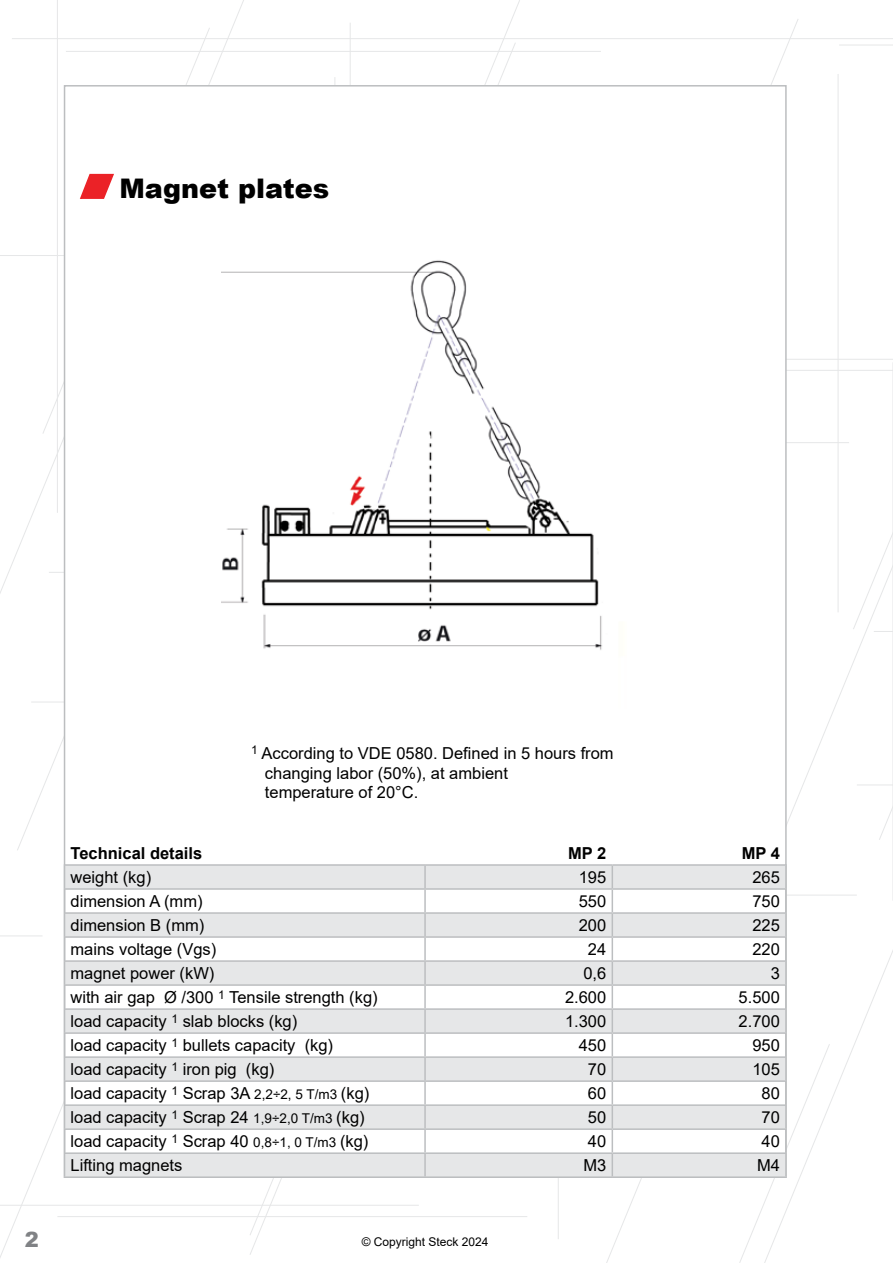
<style>
.page{position:relative;width:893px;height:1263px;background:#fff}
.page>*{position:absolute;margin:0;border:0;box-sizing:border-box;transform-origin:0 0}
.t1{font:900 27px "Arial";color:#000}
.t2{font:900 21px "Arial";color:#808285}
.t3{font:16.5px/19.8px "Arial";color:#000}
.t4{font:700 16.5px "Arial";color:#000}
.t5{font:12px "Arial";color:#000}
.s1{font-size:13.5px}
</style>
<div class="page">
<svg style="left:43px;top:28px;width:168px;height:407px"></svg>
<svg style="left:739px;top:1044px;width:91px;height:219px"></svg>
<svg style="left:250px;top:1178px;width:32px;height:77px"></svg>
<svg style="left:484px;top:0;width:36px;height:85px"></svg>
<svg style="left:17px;top:631px;width:47px;height:220px"></svg>
<hr style="left:12px;top:38px;width:881px;height:1px;background:#e6e7e8">
<hr style="left:66px;top:51px;width:535px;height:1px;background:#e6e7e8">
<hr style="left:510px;top:359px;width:383px;height:1px;background:#e6e7e8">
<hr style="left:531px;top:370px;width:362px;height:1px;background:#e6e7e8">
<hr style="left:696px;top:895px;width:161px;height:1px;background:#e6e7e8">
<svg style="left:852px;top:44px;width:41px;height:796px"></svg>
<hr style="left:57px;top:1216px;width:470px;height:1px;background:#e6e7e8">
<hr style="left:0;top:1205px;width:419px;height:1px;background:#e6e7e8">
<hr style="left:49px;top:572px;width:470px;height:1px;background:#e6e7e8">
<hr style="left:0;top:935px;width:43px;height:1px;background:#e6e7e8">
<hr style="left:838px;top:74px;width:1px;height:538px;background:#e6e7e8">
<hr style="left:57px;top:0;width:1px;height:513px;background:#e6e7e8">
<hr style="left:558px;top:701px;width:1px;height:538px;background:#e6e7e8">
<hr style="left:0;top:255px;width:87px;height:1px;background:#e6e7e8">
<hr style="left:839px;top:45px;width:54px;height:1px;background:#e6e7e8">
<hr style="left:892px;top:362px;width:1px;height:539px;background:#e6e7e8">
<hr style="left:334px;top:77px;width:1px;height:538px;background:#e6e7e8">
<hr style="left:350px;top:23px;width:1px;height:538px;background:#e6e7e8">
<hr style="left:31px;top:702px;width:494px;height:1px;background:#e6e7e8">
<hr style="left:78px;top:442px;width:771px;height:1px;background:#e6e7e8">
<div style="left:64px;top:85px;width:723px;height:1093px;background:#fff;border:2px solid #bcbec0"></div>
<img style="left:221px;top:260px;width:381px;height:390px">
<svg style="left:79px;top:173px;width:35px;height:26px"></svg>
<svg style="left:65px;top:866px;width:720px;height:310px;fill:#e6e7e8"></svg>
<hr style="left:64px;top:864px;width:361px;height:2px;background:#bcbec0">
<hr style="left:425px;top:864px;width:187px;height:2px;background:#bcbec0">
<hr style="left:424px;top:866px;width:2px;height:22px;background:#bcbec0">
<hr style="left:612px;top:864px;width:175px;height:2px;background:#bcbec0">
<hr style="left:785px;top:866px;width:2px;height:22px;background:#bcbec0">
<hr style="left:64px;top:888px;width:361px;height:2px;background:#bcbec0">
<hr style="left:425px;top:888px;width:187px;height:2px;background:#bcbec0">
<hr style="left:424px;top:890px;width:2px;height:22px;background:#bcbec0">
<hr style="left:612px;top:888px;width:175px;height:2px;background:#bcbec0">
<hr style="left:785px;top:890px;width:2px;height:22px;background:#bcbec0">
<hr style="left:64px;top:912px;width:361px;height:2px;background:#bcbec0">
<hr style="left:425px;top:912px;width:187px;height:2px;background:#bcbec0">
<hr style="left:424px;top:914px;width:2px;height:22px;background:#bcbec0">
<hr style="left:612px;top:912px;width:175px;height:2px;background:#bcbec0">
<hr style="left:785px;top:914px;width:2px;height:22px;background:#bcbec0">
<hr style="left:64px;top:936px;width:361px;height:2px;background:#bcbec0">
<hr style="left:425px;top:936px;width:187px;height:2px;background:#bcbec0">
<hr style="left:424px;top:938px;width:2px;height:22px;background:#bcbec0">
<hr style="left:612px;top:936px;width:175px;height:2px;background:#bcbec0">
<hr style="left:785px;top:938px;width:2px;height:22px;background:#bcbec0">
<hr style="left:64px;top:960px;width:361px;height:2px;background:#bcbec0">
<hr style="left:425px;top:960px;width:187px;height:2px;background:#bcbec0">
<hr style="left:424px;top:962px;width:2px;height:22px;background:#bcbec0">
<hr style="left:612px;top:960px;width:175px;height:2px;background:#bcbec0">
<hr style="left:785px;top:962px;width:2px;height:22px;background:#bcbec0">
<hr style="left:64px;top:984px;width:361px;height:2px;background:#bcbec0">
<hr style="left:425px;top:984px;width:187px;height:2px;background:#bcbec0">
<hr style="left:424px;top:986px;width:2px;height:22px;background:#bcbec0">
<hr style="left:612px;top:984px;width:175px;height:2px;background:#bcbec0">
<hr style="left:785px;top:986px;width:2px;height:22px;background:#bcbec0">
<hr style="left:64px;top:1008px;width:361px;height:2px;background:#bcbec0">
<hr style="left:425px;top:1008px;width:187px;height:2px;background:#bcbec0">
<hr style="left:424px;top:1010px;width:2px;height:22px;background:#bcbec0">
<hr style="left:612px;top:1008px;width:175px;height:2px;background:#bcbec0">
<hr style="left:785px;top:1010px;width:2px;height:22px;background:#bcbec0">
<hr style="left:64px;top:1032px;width:361px;height:2px;background:#bcbec0">
<hr style="left:425px;top:1032px;width:187px;height:2px;background:#bcbec0">
<hr style="left:424px;top:1034px;width:2px;height:22px;background:#bcbec0">
<hr style="left:612px;top:1032px;width:175px;height:2px;background:#bcbec0">
<hr style="left:785px;top:1034px;width:2px;height:22px;background:#bcbec0">
<hr style="left:64px;top:1056px;width:361px;height:2px;background:#bcbec0">
<hr style="left:425px;top:1056px;width:187px;height:2px;background:#bcbec0">
<hr style="left:424px;top:1058px;width:2px;height:22px;background:#bcbec0">
<hr style="left:612px;top:1056px;width:175px;height:2px;background:#bcbec0">
<hr style="left:785px;top:1058px;width:2px;height:22px;background:#bcbec0">
<hr style="left:64px;top:1080px;width:361px;height:2px;background:#bcbec0">
<hr style="left:425px;top:1080px;width:187px;height:2px;background:#bcbec0">
<hr style="left:424px;top:1082px;width:2px;height:22px;background:#bcbec0">
<hr style="left:612px;top:1080px;width:175px;height:2px;background:#bcbec0">
<hr style="left:785px;top:1082px;width:2px;height:22px;background:#bcbec0">
<hr style="left:64px;top:1104px;width:361px;height:2px;background:#bcbec0">
<hr style="left:425px;top:1104px;width:187px;height:2px;background:#bcbec0">
<hr style="left:424px;top:1106px;width:2px;height:22px;background:#bcbec0">
<hr style="left:612px;top:1104px;width:175px;height:2px;background:#bcbec0">
<hr style="left:785px;top:1106px;width:2px;height:22px;background:#bcbec0">
<hr style="left:64px;top:1128px;width:361px;height:2px;background:#bcbec0">
<hr style="left:425px;top:1128px;width:187px;height:2px;background:#bcbec0">
<hr style="left:424px;top:1130px;width:2px;height:22px;background:#bcbec0">
<hr style="left:612px;top:1128px;width:175px;height:2px;background:#bcbec0">
<hr style="left:785px;top:1130px;width:2px;height:22px;background:#bcbec0">
<hr style="left:64px;top:1152px;width:361px;height:2px;background:#bcbec0">
<svg style="left:64px;top:866px;width:1px;height:310px"></svg>
<hr style="left:425px;top:1152px;width:187px;height:2px;background:#bcbec0">
<hr style="left:424px;top:1154px;width:2px;height:22px;background:#bcbec0">
<hr style="left:612px;top:1152px;width:175px;height:2px;background:#bcbec0">
<svg style="left:612px;top:866px;width:1px;height:310px"></svg>
<hr style="left:785px;top:1154px;width:2px;height:22px;background:#bcbec0">
<hr style="left:64px;top:1176px;width:361px;height:2px;background:#bcbec0">
<hr style="left:425px;top:1176px;width:187px;height:2px;background:#bcbec0">
<hr style="left:612px;top:1176px;width:175px;height:2px;background:#bcbec0">
<h1 class="t1" style="left:119px;top:169px;width:211px">Magnet plates</h1>
<p class="t3" style="left:265px;top:743px;width:350px;text-indent:-14px"><sup>1</sup> According to VDE 0580. Defined in 5 hours from changing labor (50%), at ambient<br>temperature of 20°C.</p>
<p class="t4" style="left:71px;top:841px;width:133px">Technical details</p>
<p class="t4" style="left:568px;top:841px;width:40px">MP 2</p>
<p class="t4" style="left:742px;top:841px;width:40px">MP 4</p>
<p class="t3" style="left:71px;top:867px;width:82px">weight (kg)</p>
<p class="t3" style="left:579px;top:867px;width:29px">195</p>
<p class="t3" style="left:752px;top:867px;width:29px">265</p>
<p class="t3" style="left:71px;top:891px;width:134px">dimension A (mm)</p>
<p class="t3" style="left:579px;top:891px;width:29px">550</p>
<p class="t3" style="left:752px;top:891px;width:29px">750</p>
<p class="t3" style="left:70px;top:915px;width:135px">dimension B (mm)</p>
<p class="t3" style="left:579px;top:915px;width:29px">200</p>
<p class="t3" style="left:752px;top:915px;width:29px">225</p>
<p class="t3" style="left:70px;top:939px;width:147px">mains voltage (Vgs)</p>
<p class="t3" style="left:588px;top:939px;width:20px">24</p>
<p class="t3" style="left:752px;top:939px;width:29px">220</p>
<p class="t3" style="left:70px;top:963px;width:145px">magnet power (kW)</p>
<p class="t3" style="left:583px;top:963px;width:24px">0,6</p>
<p class="t3" style="left:771px;top:963px;width:11px">3</p>
<p class="t3" style="left:70px;top:987px;width:309px">with air gap Ø /300 <sup>1</sup> Tensile strength (kg)</p>
<p class="t3" style="left:565px;top:987px;width:43px">2.600</p>
<p class="t3" style="left:739px;top:987px;width:43px">5.500</p>
<p class="t3" style="left:71px;top:1011px;width:228px">load capacity <sup>1</sup> slab blocks (kg)</p>
<p class="t3" style="left:565px;top:1011px;width:43px">1.300</p>
<p class="t3" style="left:739px;top:1011px;width:43px">2.700</p>
<p class="t3" style="left:71px;top:1035px;width:264px">load capacity <sup>1</sup> bullets capacity (kg)</p>
<p class="t3" style="left:579px;top:1035px;width:29px">450</p>
<p class="t3" style="left:752px;top:1035px;width:29px">950</p>
<p class="t3" style="left:71px;top:1059px;width:205px">load capacity <sup>1</sup> iron pig (kg)</p>
<p class="t3" style="left:588px;top:1059px;width:20px">70</p>
<p class="t3" style="left:752px;top:1059px;width:29px">105</p>
<p class="t3" style="left:71px;top:1083px;width:300px">load capacity <sup>1</sup> Scrap 3A <span class="s1">2,2÷2, 5 T/m3</span> (kg)</p>
<p class="t3" style="left:588px;top:1083px;width:20px">60</p>
<p class="t3" style="left:762px;top:1083px;width:20px">80</p>
<p class="t3" style="left:71px;top:1107px;width:296px">load capacity <sup>1</sup> Scrap 24 <span class="s1">1,9÷2,0 T/m3</span> (kg)</p>
<p class="t3" style="left:588px;top:1107px;width:20px">50</p>
<p class="t3" style="left:762px;top:1107px;width:20px">70</p>
<p class="t3" style="left:71px;top:1131px;width:299px">load capacity <sup>1</sup> Scrap 40 <span class="s1">0,8÷1, 0 T/m3</span> (kg)</p>
<p class="t3" style="left:588px;top:1131px;width:20px">40</p>
<p class="t3" style="left:762px;top:1131px;width:20px">40</p>
<p class="t3" style="left:71px;top:1155px;width:113px">Lifting magnets</p>
<p class="t3" style="left:583px;top:1155px;width:24px">M3</p>
<p class="t3" style="left:757px;top:1155px;width:24px">M4</p>
<p class="t2" style="left:25px;top:1224px;width:16px">2</p>
<p class="t5" style="left:362px;top:1233px;width:128px">© Copyright Steck 2024</p>
</div>
